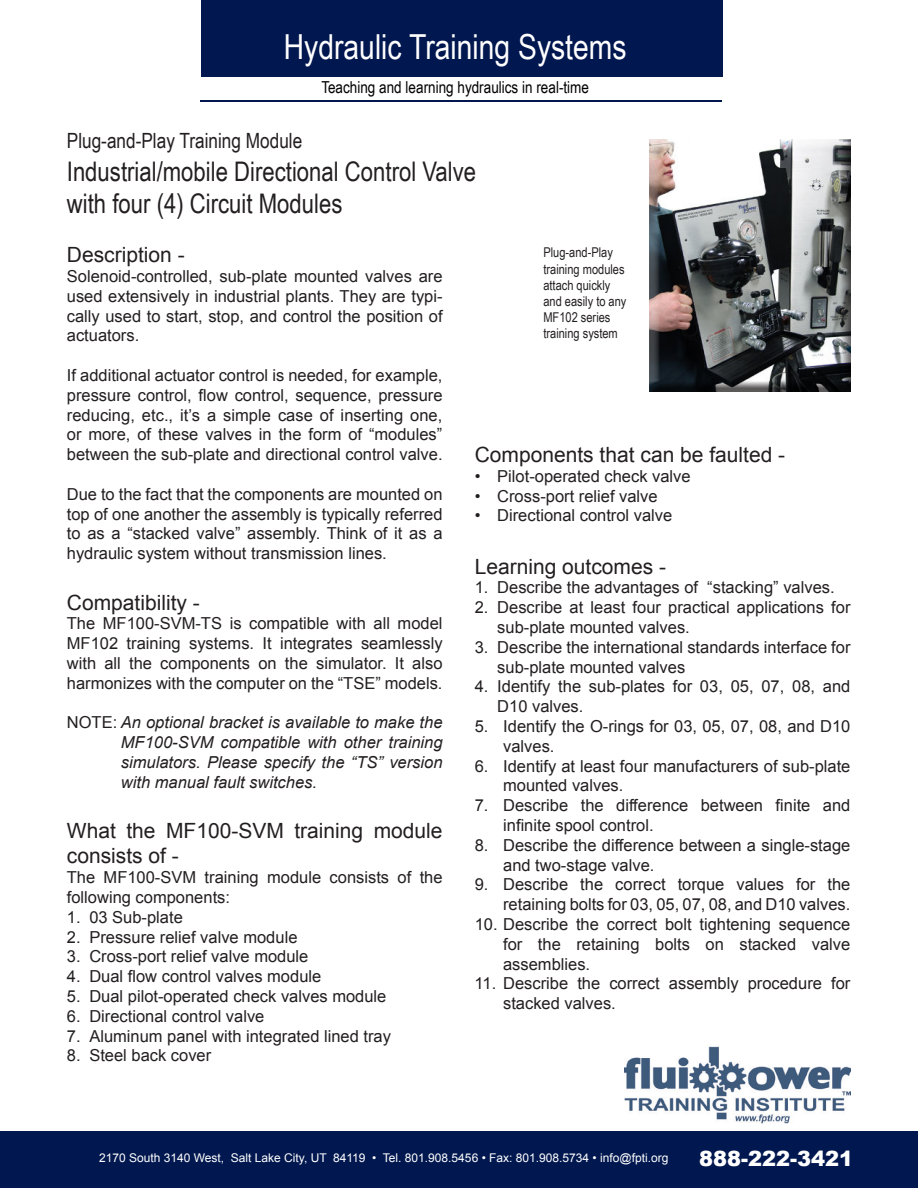
<style>
.page{position:relative;width:918px;height:1188px;background:#fff}
.page>*{position:absolute;margin:0;border:0;box-sizing:border-box;transform-origin:0 0}
.t1{font:34.5px "Arial Narrow";color:#fff}
.t2{font:27px/32.4px "Arial Narrow";color:#231f20}
.t3{font:21px/25.2px "Arial";color:#231f20}
.t4{font:21px "Arial Narrow";color:#231f20}
.t5{font:900 21px "Arial";color:#fff}
.t6{font:16.5px/19.8px "Arial";color:#231f20}
.t7{font:italic 16.5px/19.8px "Arial";color:#231f20;text-align:justify}
.t8{font:16.5px "Arial Narrow";color:#000}
.t9{font:13.5px/16.2px "Arial Narrow";color:#231f20}
.t10{font:12px "Arial";color:#fff}
.s1{font-style:normal}
</style>
<div class="page">
<div style="left:201px;top:0;width:522px;height:76px;background:#00174f"></div>
<div style="left:0;top:1131px;width:918px;height:57px;background:#00174f"></div>
<hr style="left:201px;top:100px;width:521px;height:2px;background:#00174f">
<svg style="left:650px;top:139px;width:201px;height:253px"></svg>
<img style="left:625px;top:1046px;width:225px;height:77px">
<h1 class="t1" style="left:284px;top:34px;width:344px">Hydraulic Training Systems</h1>
<p class="t8" style="left:321px;top:81px;width:269px">Teaching and learning hydraulics in real-time</p>
<p class="t4" style="left:67px;top:133px;width:237px">Plug-and-Play Training Module</p>
<h2 class="t2" style="left:67px;top:157px;width:411px">Industrial/mobile Directional Control Valve with four (4) Circuit Modules</h2>
<p class="t3" style="left:67px;top:244px;width:119px">Description -</p>
<p class="t6" style="left:67px;top:268px;width:377px;text-align:justify">Solenoid-controlled, sub-plate mounted valves are used extensively in industrial plants. They are typi&shy;cally used to start, stop, and control the position of actuators.</p>
<p class="t6" style="left:67px;top:365px;width:377px;text-align:justify">If additional actuator control is needed, for example, pressure control, flow control, sequence, pressure reducing, etc., it’s a simple case of inserting one, or more, of these valves in the form of “modules” between the sub-plate and directional control valve.</p>
<p class="t6" style="left:67px;top:486px;width:377px;text-align:justify">Due to the fact that the components are mounted on top of one another the assembly is typically referred to as a “stacked valve” assembly. Think of it as a hydraulic system without transmission lines.</p>
<p class="t3" style="left:67px;top:592px;width:135px">Compatibility -</p>
<p class="t6" style="left:67px;top:615px;width:377px;text-align:justify">The MF100-SVM-TS is compatible with all model MF102 training systems. It integrates seamlessly with all the components on the simulator. It also harmonizes with the computer on the “TSE” models.</p>
<p class="t7" style="left:121px;top:714px;width:323px;text-indent:-54px"><span class="s1">NOTE:</span> An optional bracket is available to make the MF100-SVM compatible with other training simulators. Please specify the “TS” version with manual fault switches.</p>
<p class="t3" style="left:67px;top:820px;width:377px">What the MF100-SVM training module consists of -</p>
<p class="t6" style="left:67px;top:869px;width:377px">The MF100-SVM training module consists of the following components:</p>
<p class="t6" style="left:67px;top:909px;width:118px">1. 03 Sub-plate</p>
<p class="t6" style="left:67px;top:928px;width:232px">2. Pressure relief valve module</p>
<p class="t6" style="left:67px;top:948px;width:243px">3. Cross-port relief valve module</p>
<p class="t6" style="left:67px;top:967px;width:256px">4. Dual flow control valves module</p>
<p class="t6" style="left:67px;top:986px;width:321px">5. Dual pilot-operated check valves module</p>
<p class="t6" style="left:67px;top:1006px;width:199px">6. Directional control valve</p>
<p class="t6" style="left:67px;top:1027px;width:326px">7. Aluminum panel with integrated lined tray</p>
<p class="t6" style="left:67px;top:1047px;width:146px">8. Steel back cover</p>
<p class="t9" style="left:543px;top:246px;width:85px">Plug-and-Play training modules attach quickly and easily to any<br>MF102 series training system</p>
<p class="t3" style="left:475px;top:444px;width:312px">Components that can be faulted -</p>
<p class="t6" style="left:475px;top:466px;width:218px">• Pilot-operated check valve</p>
<p class="t6" style="left:475px;top:486px;width:184px">• Cross-port relief valve</p>
<p class="t6" style="left:475px;top:506px;width:199px">• Directional control valve</p>
<p class="t3" style="left:475px;top:555px;width:193px">Learning outcomes -</p>
<p class="t6" style="left:475px;top:579px;width:361px">1. Describe the advantages of “stacking” valves.</p>
<p class="t6" style="left:497px;top:599px;width:355px;text-indent:-23px">2. Describe at least four practical applications for sub-plate mounted valves.</p>
<p class="t6" style="left:497px;top:639px;width:355px;text-indent:-23px">3. Describe the international standards interface for sub-plate mounted valves</p>
<p class="t6" style="left:497px;top:677px;width:355px;text-indent:-23px">4. Identify the sub-plates for 03, 05, 07, 08, and<br>D10 valves.</p>
<p class="t6" style="left:503px;top:716px;width:349px;text-indent:-28px">5. Identify the O-rings for 03, 05, 07, 08, and D10 valves.</p>
<p class="t6" style="left:503px;top:756px;width:349px;text-indent:-28px">6. Identify at least four manufacturers of sub-plate mounted valves.</p>
<p class="t6" style="left:503px;top:796px;width:349px;text-indent:-28px">7. Describe the difference between finite and infinite spool control.</p>
<p class="t6" style="left:503px;top:837px;width:349px;text-indent:-28px">8. Describe the difference between a single-stage and two-stage valve.</p>
<p class="t6" style="left:475px;top:875px;width:377px;text-align:right">9. Describe the correct torque values for the retaining bolts for 03, 05, 07, 08, and D10 valves.</p>
<p class="t6" style="left:503px;top:914px;width:349px;text-align:justify;text-indent:-28px">10. Describe the correct bolt tightening sequence for the retaining bolts on stacked valve assemblies.</p>
<p class="t6" style="left:503px;top:975px;width:349px;text-indent:-28px">11. Describe the correct assembly procedure for stacked valves.</p>
<p class="t10" style="left:99px;top:1150px;width:571px">2170 South 3140 West, Salt Lake City, UT 84119 • Tel. 801.908.5456 • Fax: 801.908.5734 • info@fpti.org</p>
<p class="t5" style="left:699px;top:1146px;width:156px">888-222-3421</p>
</div>
